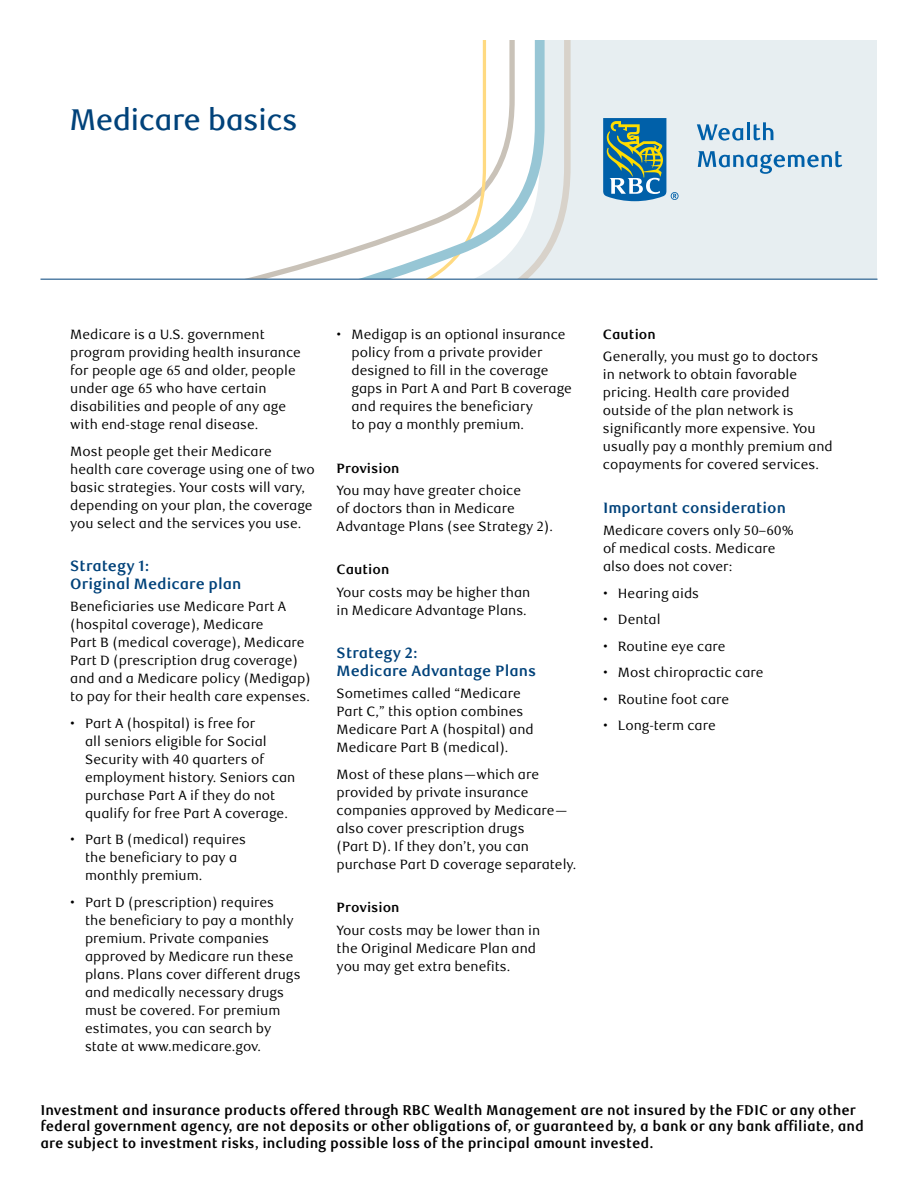
<style>
.page{position:relative;width:918px;height:1188px;background:#fff}
.page>*{position:absolute;margin:0;border:0;box-sizing:border-box;transform-origin:0 0}
.t1{font:500 30px "RBC Display";color:#00427a}
.t2{font:700 15px/18px "RBC Text";color:#00427a}
.t3{font:700 14.25px/16.5px "RBC Text Cond";color:#000}
.t4{font:13.5px/18px "RBC Text";color:#000}
.t5{font:700 13.5px "RBC Text";color:#000}
</style>
<div class="page">
<div style="left:40px;top:40px;width:837px;height:239px;background:#e7eef1"></div>
<svg style="left:545px;top:40px;width:26px;height:239px"></svg>
<svg style="left:40px;top:40px;width:505px;height:239px;background:#fafbfb"></svg>
<svg style="left:603px;top:118px;width:76px;height:83px"></svg>
<svg style="left:697px;top:124px;width:46px;height:17px"></svg>
<hr style="left:747px;top:122px;width:3px;height:18px;background:#0060a9">
<svg style="left:754px;top:122px;width:19px;height:18px"></svg>
<svg style="left:698px;top:151px;width:144px;height:23px"></svg>
<hr style="left:40px;top:279px;width:838px;height:1px;background:#00427a">
<h1 class="t1" style="left:70px;top:102px;width:229px">Medicare basics</h1>
<p class="t4" style="left:70px;top:326px;width:232px">Medicare is a U.S. government program providing health insurance for people age 65 and older, people under age 65 who have certain disabilities and people of any age with end-stage renal disease.</p>
<p class="t4" style="left:70px;top:442px;width:246px">Most people get their Medicare health care coverage using one of two basic strategies. Your costs will vary, depending on your plan, the coverage you select and the services you use.</p>
<p class="t2" style="left:70px;top:557px;width:173px">Strategy 1:<br>Original Medicare plan</p>
<p class="t4" style="left:70px;top:598px;width:242px">Beneficiaries use Medicare Part A (hospital coverage), Medicare<br>Part B (medical coverage), Medicare Part D (prescription drug coverage) and and a Medicare policy (Medigap) to pay for their health care expenses.</p>
<p class="t4" style="left:85px;top:715px;width:212px;text-indent:-15px">• Part A (hospital) is free for<br>all seniors eligible for Social<br>Security with 40 quarters of employment history. Seniors can purchase Part A if they do not qualify for free Part A coverage.</p>
<p class="t4" style="left:85px;top:831px;width:163px;text-indent:-15px">• Part B (medical) requires the beneficiary to pay a monthly premium.</p>
<p class="t4" style="left:85px;top:894px;width:217px;text-indent:-15px">• Part D (prescription) requires<br>the beneficiary to pay a monthly premium. Private companies approved by Medicare run these plans. Plans cover different drugs and medically necessary drugs must be covered. For premium estimates, you can search by state at www.medicare.gov.</p>
<p class="t4" style="left:351px;top:326px;width:222px;text-indent:-15px">• Medigap is an optional insurance policy from a private provider designed to fill in the coverage gaps in Part A and Part B coverage and requires the beneficiary<br>to pay a monthly premium.</p>
<p class="t5" style="left:337px;top:460px;width:64px">Provision</p>
<p class="t4" style="left:337px;top:481px;width:218px">You may have greater choice<br>of doctors than in Medicare<br>Advantage Plans (see Strategy 2).</p>
<p class="t5" style="left:337px;top:562px;width:54px">Caution</p>
<p class="t4" style="left:337px;top:583px;width:195px">Your costs may be higher than in Medicare Advantage Plans.</p>
<p class="t2" style="left:337px;top:644px;width:201px">Strategy 2:<br>Medicare Advantage Plans</p>
<p class="t4" style="left:337px;top:685px;width:199px">Sometimes called “Medicare<br>Part C,” this option combines<br>Medicare Part A (hospital) and<br>Medicare Part B (medical).</p>
<p class="t4" style="left:337px;top:766px;width:241px">Most of these plans—which are provided by private insurance companies approved by Medicare— also cover prescription drugs<br>(Part D). If they don’t, you can purchase Part D coverage separately.</p>
<p class="t5" style="left:337px;top:900px;width:64px">Provision</p>
<p class="t4" style="left:337px;top:921px;width:205px">Your costs may be lower than in the Original Medicare Plan and you may get extra benefits.</p>
<p class="t5" style="left:603px;top:326px;width:54px">Caution</p>
<p class="t4" style="left:603px;top:348px;width:231px">Generally, you must go to doctors in network to obtain favorable pricing. Health care provided outside of the plan network is significantly more expensive. You usually pay a monthly premium and copayments for covered services.</p>
<p class="t2" style="left:603px;top:499px;width:184px">Important consideration</p>
<p class="t4" style="left:603px;top:522px;width:192px">Medicare covers only 50–60% of medical costs. Medicare also does not cover:</p>
<p class="t4" style="left:603px;top:584px;width:98px">• Hearing aids</p>
<p class="t4" style="left:603px;top:611px;width:59px">• Dental</p>
<p class="t4" style="left:603px;top:637px;width:124px">• Routine eye care</p>
<p class="t4" style="left:603px;top:664px;width:162px">• Most chiropractic care</p>
<p class="t4" style="left:603px;top:690px;width:128px">• Routine foot care</p>
<p class="t4" style="left:603px;top:717px;width:114px">• Long-term care</p>
<p class="t3" style="left:40px;top:1102px;width:825px">Investment and insurance products offered through RBC Wealth Management are not insured by the FDIC or any other federal government agency, are not deposits or other obligations of, or guaranteed by, a bank or any bank affiliate, and are subject to investment risks, including possible loss of the principal amount invested.</p>
</div>
